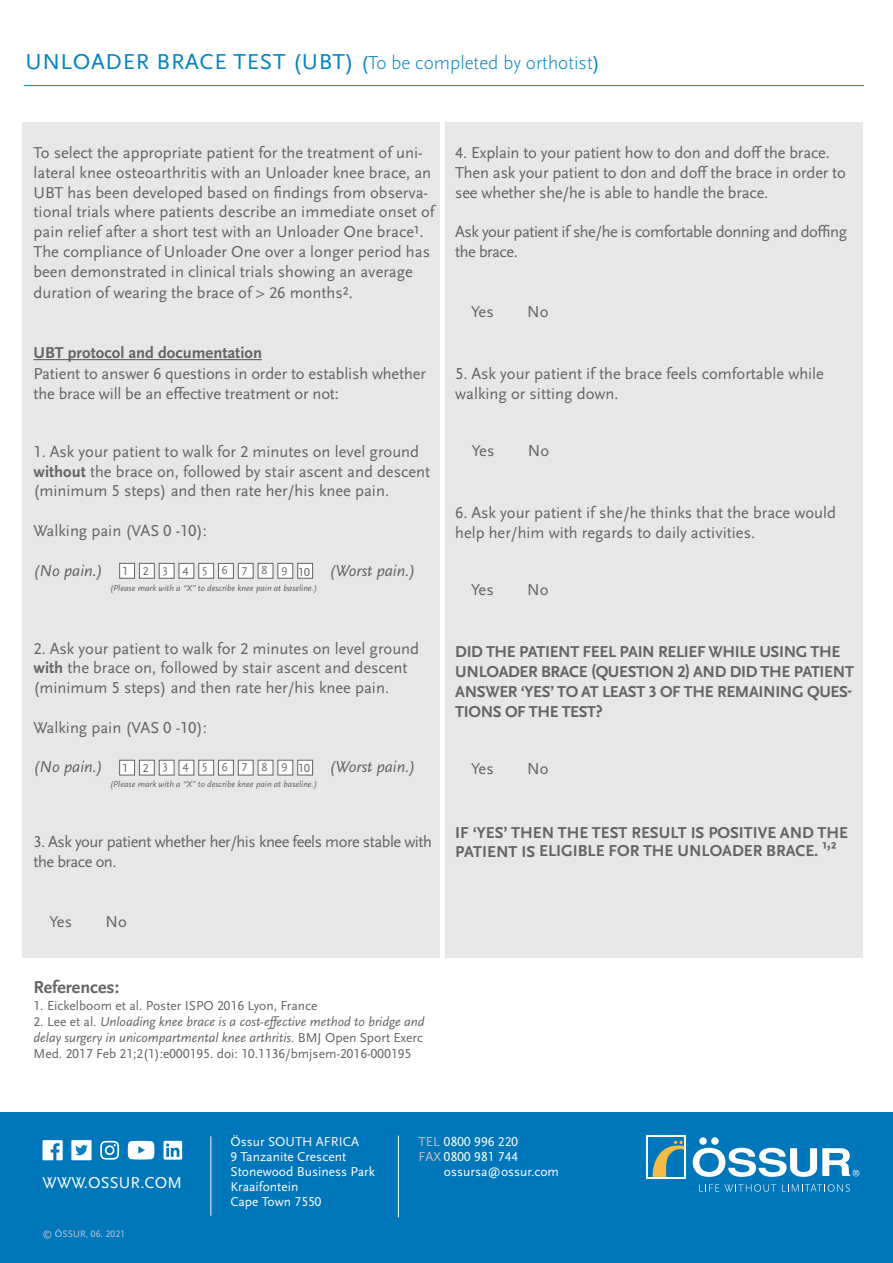
<style>
.page{position:relative;width:893px;height:1263px;background:#fff}
.page>*{position:absolute;margin:0;border:0;box-sizing:border-box;transform-origin:0 0}
.t1{font:300 19.5px "Scala Sans Pro";color:#0082c4}
.t2{font:700 18px "Scala Sans Pro";color:#636466}
.t3{font:16.5px/19.8px "Scala Sans Pro";color:#636466}
.t4{font:700 16.5px/19.8px "Scala Sans Pro";letter-spacing:-.02em;color:#636466}
.t5{font:16.5px/19.8px "Scala Sans Pro";letter-spacing:-.03em;color:#636466}
.t6{font:700 16.5px/18.3px "Scala Sans Pro";color:#636466}
.t7{font:italic 16.5px "Scala Sans Pro";color:#636466}
.t8{font:16.5px "Scala Sans Pro";letter-spacing:.01em;color:#fff}
.t9{font:italic 13.5px/16.2px "Scala Sans Pro";color:#636466;text-align:justify}
.t10{font:13.5px/15px "Scala Sans Pro";color:#fff}
.t11{font:13.5px "Scala Sans Pro";color:#636466}
.t12{font:9.75px "Scala Sans Pro";letter-spacing:.005em;color:#c7c8ca}
.t13{font:italic 9px "Scala Sans Pro";color:#636466}
.s1{font-weight:400;font-size:22.5px}
.s2{font-weight:400}
.s3{font-weight:700}
.s4{font-style:normal;font-size:12px}
.s5{font-style:normal}
.s6{color:#bfbfbf}
</style>
<div class="page">
<div style="left:0;top:1112px;width:893px;height:151px;background:#0076bb"></div>
<svg style="left:699px;top:1184px;width:77px;height:8px"></svg>
<svg style="left:782px;top:1184px;width:68px;height:8px"></svg>
<div style="left:699px;top:1137px;width:8px;height:8px;background:#fff;border-radius:50%"></div>
<div style="left:711px;top:1137px;width:8px;height:8px;background:#fff;border-radius:50%"></div>
<div style="left:647px;top:1135px;width:39px;height:44px;background:#fff"></div>
<div style="left:648px;top:1137px;width:36px;height:40px;background:#0076bb"></div>
<svg style="left:652px;top:1141px;width:32px;height:36px"></svg>
<svg style="left:693px;top:1148px;width:166px;height:29px"></svg>
<hr style="left:210px;top:1136px;width:1px;height:80px;background:#fff">
<svg style="left:43px;top:1140px;width:20px;height:20px"></svg>
<svg style="left:100px;top:1141px;width:19px;height:19px"></svg>
<svg style="left:128px;top:1141px;width:26px;height:18px"></svg>
<div style="left:71px;top:1140px;width:21px;height:20px;background:#fff"></div>
<svg style="left:75px;top:1145px;width:13px;height:10px"></svg>
<svg style="left:164px;top:1141px;width:18px;height:19px"></svg>
<hr style="left:398px;top:1135px;width:1px;height:82px;background:#fff">
<hr style="left:24px;top:85px;width:840px;height:1px;background:#0082c4">
<div style="left:22px;top:123px;width:417px;height:835px;background:#e6e7e8"></div>
<hr style="left:34px;top:359px;width:228px;height:1px;background:#636466">
<div style="left:120px;top:563px;width:15px;height:15px;background:#fff"></div>
<div style="left:119px;top:563px;width:16px;height:16px;border:1px solid #636466"></div>
<div style="left:139px;top:563px;width:15px;height:15px;background:#fff"></div>
<div style="left:139px;top:563px;width:16px;height:16px;border:1px solid #636466"></div>
<div style="left:159px;top:563px;width:15px;height:15px;background:#fff"></div>
<div style="left:159px;top:563px;width:15px;height:16px;border:1px solid #636466"></div>
<div style="left:179px;top:563px;width:15px;height:15px;background:#fff"></div>
<div style="left:179px;top:563px;width:15px;height:16px;border:1px solid #636466"></div>
<div style="left:199px;top:563px;width:15px;height:15px;background:#fff"></div>
<div style="left:198px;top:563px;width:16px;height:16px;border:1px solid #636466"></div>
<div style="left:219px;top:563px;width:14px;height:15px;background:#fff"></div>
<div style="left:218px;top:563px;width:16px;height:16px;border:1px solid #636466"></div>
<div style="left:238px;top:563px;width:15px;height:15px;background:#fff"></div>
<div style="left:238px;top:563px;width:16px;height:16px;border:1px solid #636466"></div>
<div style="left:258px;top:563px;width:15px;height:15px;background:#fff"></div>
<div style="left:258px;top:563px;width:15px;height:16px;border:1px solid #636466"></div>
<div style="left:278px;top:563px;width:15px;height:15px;background:#fff"></div>
<div style="left:277px;top:563px;width:16px;height:16px;border:1px solid #636466"></div>
<div style="left:298px;top:563px;width:15px;height:15px;background:#fff"></div>
<div style="left:297px;top:563px;width:16px;height:16px;border:1px solid #636466"></div>
<div style="left:120px;top:760px;width:15px;height:15px;background:#fff"></div>
<div style="left:119px;top:760px;width:16px;height:15px;border:1px solid #636466"></div>
<div style="left:139px;top:760px;width:15px;height:15px;background:#fff"></div>
<div style="left:139px;top:760px;width:16px;height:15px;border:1px solid #636466"></div>
<div style="left:159px;top:760px;width:15px;height:15px;background:#fff"></div>
<div style="left:159px;top:760px;width:15px;height:15px;border:1px solid #636466"></div>
<div style="left:179px;top:760px;width:15px;height:15px;background:#fff"></div>
<div style="left:179px;top:760px;width:15px;height:15px;border:1px solid #636466"></div>
<div style="left:199px;top:760px;width:15px;height:15px;background:#fff"></div>
<div style="left:198px;top:760px;width:16px;height:15px;border:1px solid #636466"></div>
<div style="left:219px;top:760px;width:14px;height:15px;background:#fff"></div>
<div style="left:218px;top:760px;width:16px;height:15px;border:1px solid #636466"></div>
<div style="left:238px;top:760px;width:15px;height:15px;background:#fff"></div>
<div style="left:238px;top:760px;width:16px;height:15px;border:1px solid #636466"></div>
<div style="left:258px;top:760px;width:15px;height:15px;background:#fff"></div>
<div style="left:258px;top:760px;width:15px;height:15px;border:1px solid #636466"></div>
<div style="left:278px;top:760px;width:15px;height:15px;background:#fff"></div>
<div style="left:277px;top:760px;width:16px;height:15px;border:1px solid #636466"></div>
<div style="left:298px;top:760px;width:15px;height:15px;background:#fff"></div>
<div style="left:297px;top:760px;width:16px;height:15px;border:1px solid #636466"></div>
<div style="left:445px;top:123px;width:418px;height:835px;background:#e6e7e8"></div>
<p class="t1" style="left:25px;top:51px;width:576px"><span class="s1">UNLOADER BRACE TEST (UBT)</span> <span class="s2">(</span>To be completed by orthotist<span class="s2">)</span></p>
<p class="t3" style="left:34px;top:143px;width:402px">To select the appropriate patient for the treatment of uni&shy;lateral knee osteoarthritis with an Unloader knee brace, an UBT has been developed based on findings from observa&shy;tional trials where patients describe an immediate onset of pain relief after a short test with an Unloader One brace¹.<br>The compliance of Unloader One over a longer period has been demonstrated in clinical trials showing an average</p>
<p class="t3" style="left:34px;top:283px;width:321px">duration of wearing the brace of &gt; 26 months².</p>
<p class="t6" style="left:34px;top:343px;width:230px">UBT protocol and documentation</p>
<p class="t3" style="left:34px;top:364px;width:394px">Patient to answer 6 questions in order to establish whether the brace will be an effective treatment or not:</p>
<p class="t3" style="left:34px;top:442px;width:398px">1. Ask your patient to walk for 2 minutes on level ground <span class="s3">without</span> the brace on, followed by stair ascent and descent (minimum 5 steps) and then rate her/his knee pain.</p>
<p class="t3" style="left:34px;top:521px;width:175px">Walking pain (VAS 0 -10):</p>
<p class="t7" style="left:34px;top:561px;width:96px">(No pain.) <span class="s4">1</span></p>
<p class="t7" style="left:143px;top:561px;width:274px"><span class="s4">2 </span><sup>3</sup> <sup>4</sup> <sup>5</sup> <span class="s4">6 </span><sup>7</sup> <span class="s4">8 </span><sup>9</sup> <span class="s4">10</span> (Worst pain.)</p>
<p class="t13" style="left:110px;top:582px;width:209px">(Please mark with a “X” to describe knee pain at baseline.)</p>
<p class="t3" style="left:34px;top:638px;width:387px">2. Ask your patient to walk for 2 minutes on level ground <span class="s3">with</span> the brace on, followed by stair ascent and descent (minimum 5 steps) and then rate her/his knee pain.</p>
<p class="t3" style="left:34px;top:718px;width:175px">Walking pain (VAS 0 -10):</p>
<p class="t7" style="left:34px;top:758px;width:96px">(No pain.) <span class="s4">1</span></p>
<p class="t7" style="left:143px;top:758px;width:274px"><span class="s4">2 </span><sup>3</sup> <sup>4</sup> <sup>5</sup> <span class="s4">6 </span><sup>7</sup> <span class="s4">8 </span><sup>9</sup> <span class="s4">10</span> (Worst pain.)</p>
<p class="t13" style="left:110px;top:779px;width:209px">(Please mark with a “X” to describe knee pain at baseline.)</p>
<p class="t5" style="left:34px;top:832px;width:400px">3. Ask your patient whether her/his knee feels more stable with the brace on.</p>
<p class="t3" style="left:455px;top:143px;width:392px">4. Explain to your patient how to don and doff the brace.<br>Then ask your patient to don and doff the brace in order to see whether she/he is able to handle the brace.</p>
<p class="t5" style="left:455px;top:222px;width:393px">Ask your patient if she/he is comfortable donning and doffing the brace.</p>
<p class="t3" style="left:471px;top:302px;width:24px">Yes</p>
<p class="t3" style="left:527px;top:302px;width:23px">No</p>
<p class="t3" style="left:455px;top:364px;width:370px">5. Ask your patient if the brace feels comfortable while walking or sitting down.</p>
<p class="t3" style="left:472px;top:441px;width:24px">Yes</p>
<p class="t3" style="left:528px;top:441px;width:23px">No</p>
<p class="t3" style="left:455px;top:503px;width:382px">6. Ask your patient if she/he thinks that the brace would help her/him with regards to daily activities.</p>
<p class="t3" style="left:471px;top:580px;width:24px">Yes</p>
<p class="t3" style="left:527px;top:580px;width:23px">No</p>
<p class="t4" style="left:455px;top:642px;width:400px">DID THE PATIENT FEEL PAIN RELIEF WHILE USING THE UNLOADER BRACE (QUESTION 2) AND DID THE PATIENT ANSWER ‘YES’ TO AT LEAST 3 OF THE REMAINING QUES-TIONS OF THE TEST?</p>
<p class="t3" style="left:471px;top:758px;width:24px">Yes</p>
<p class="t3" style="left:527px;top:758px;width:23px">No</p>
<p class="t6" style="left:455px;top:823px;width:394px">IF ‘YES’ THEN THE TEST RESULT IS POSITIVE AND THE<br>PATIENT IS ELIGIBLE FOR THE UNLOADER BRACE. ¹,²</p>
<p class="t3" style="left:49px;top:911px;width:24px">Yes</p>
<p class="t3" style="left:106px;top:911px;width:23px">No</p>
<p class="t2" style="left:34px;top:977px;width:87px">References:</p>
<p class="t11" style="left:34px;top:997px;width:285px">1. Eickelboom et al. Poster ISPO 2016 Lyon, France</p>
<p class="t9" style="left:34px;top:1013px;width:392px"><span class="s5">2. Lee et al.</span> Unloading knee brace is a cost-effective method to bridge and delay surgery in unicompartmental knee arthritis. <span class="s5">BMJ Open Sport Exerc Med. 2017 Feb 21;2(1):e000195. doi: 10.1136/bmjsem-2016-000195</span></p>
<p class="t8" style="left:43px;top:1173px;width:141px">WWW.OSSUR.COM</p>
<p class="t12" style="left:43px;top:1228px;width:84px">© ÖSSUR, 06. 2021</p>
<p class="t10" style="left:230px;top:1134px;width:146px">Össur SOUTH AFRICA<br>9 Tanzanite Crescent<br>Stonewood Business Park<br>Kraaifontein<br>Cape Town 7550</p>
<p class="t10" style="left:418px;top:1134px;width:101px"><span class="s6">TEL</span> 0800 996 220</p>
<p class="t10" style="left:418px;top:1149px;width:101px"><span class="s6">FAX</span> 0800 981 744</p>
<p class="t10" style="left:444px;top:1164px;width:117px">ossursa@ossur.com</p>
</div>
